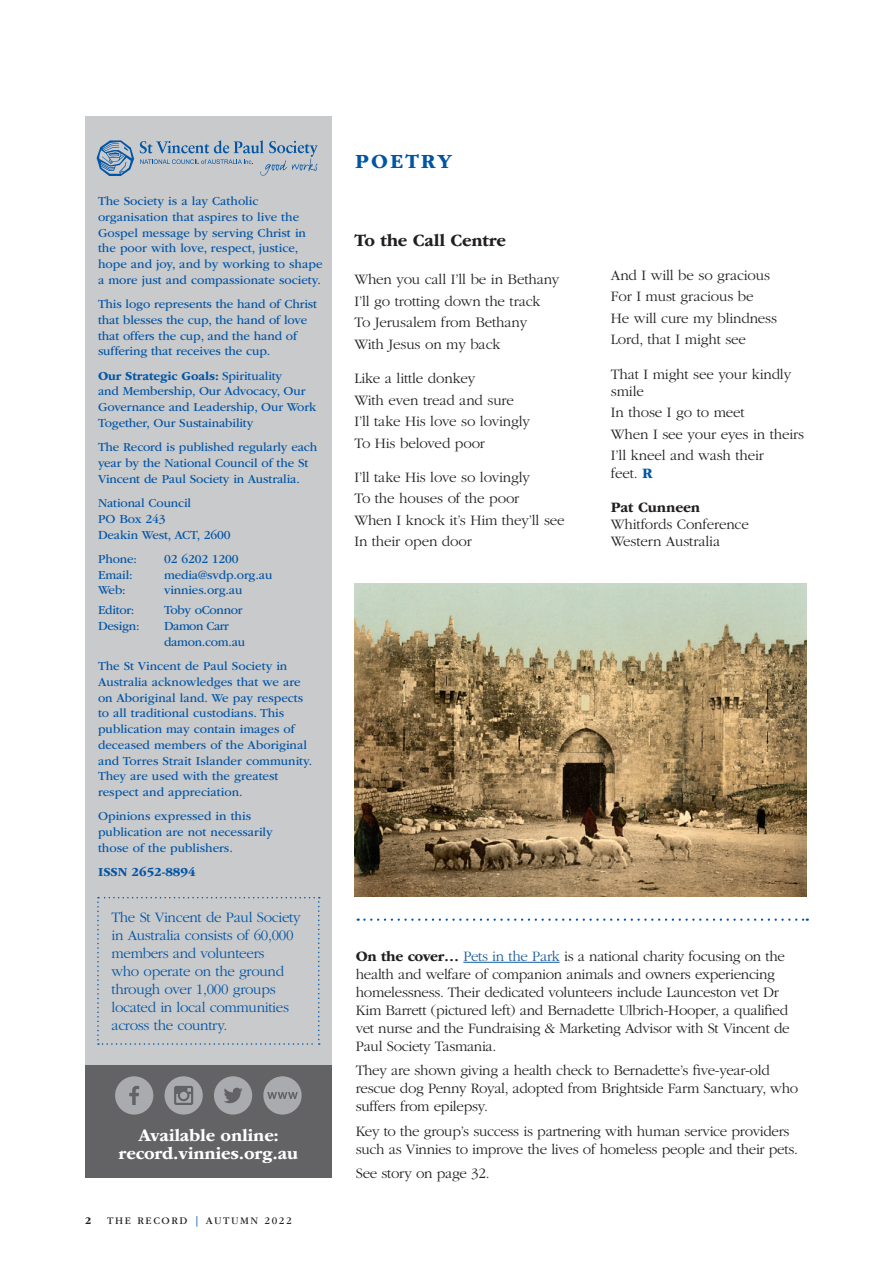
<style>
.page{position:relative;width:893px;height:1263px;background:#fff}
.page>*{position:absolute;margin:0;border:0;box-sizing:border-box;transform-origin:0 0}
.Subheading_small{font:700 21px "ITC Garamond Std";letter-spacing:.1em;color:#0155a5}
.t1{font:700 18px/18px "ITC Garamond Std";letter-spacing:-.01em;color:#fff;text-align:center}
.Subheading_small-2{font:700 18px "ITC Garamond Std";letter-spacing:-.01em;color:#231f20}
.BODY{font:300 15px/18px "ITC Garamond Std";letter-spacing:-.02em;color:#231f20}
.Poetry{font:300 15px/17.2px "ITC Garamond Std";letter-spacing:-.01em;color:#231f20}
.Pull_quote_-_heavy_l{font:300 15px/18px "ITC Garamond Std";letter-spacing:-.02em;color:#0155a5}
.Poetry_Line_1{font:300 15px/17.2px "ITC Garamond Std";letter-spacing:-.01em;color:#231f20}
.t2{font:12.75px/15.8px "ITC Garamond Std";color:#0155a5}
.t3{font:12.75px/15.8px "ITC Garamond Std";letter-spacing:-.025em;color:#0155a5}
.t4{font:700 12.75px "ITC Garamond Std";color:#0155a5}
.t5{font:12.75px "ITC Garamond Std";letter-spacing:-.02em;color:#0155a5}
.t6{font:10.5px "ITC Garamond Std";letter-spacing:.15em;color:#231f20}
.t7{font:700 10.5px "ITC Garamond Std";color:#231f20}
.s1{font-weight:700}
.s2{color:#0155a5}
.s3{font-weight:700;color:#0155a5}
.s4{color:#175d9e}
</style>
<div class="page">
<div style="left:85px;top:116px;width:247px;height:1007px;background:#c9cacc"></div>
<div style="left:85px;top:1066px;width:247px;height:112px;background:#636366"></div>
<svg style="left:115px;top:1076px;width:38px;height:38px"></svg>
<svg style="left:214px;top:1076px;width:38px;height:38px"></svg>
<svg style="left:164px;top:1076px;width:39px;height:38px"></svg>
<svg style="left:263px;top:1076px;width:39px;height:38px"></svg>
<svg style="left:97px;top:140px;width:37px;height:36px"></svg>
<svg style="left:140px;top:140px;width:178px;height:36px"></svg>
<svg style="left:97px;top:897px;width:223px;height:148px"></svg>
<hr style="left:463px;top:962px;width:97px;height:1px;background:#175d9e">
<svg style="left:358px;top:918px;width:450px;height:3px"></svg>
<img style="left:354px;top:584px;width:452px;height:313px">
<p class="t2" style="left:98px;top:193px;width:226px">The Society is a lay Catholic organisation that aspires to live the Gospel message by serving Christ in the poor with love, respect, justice, hope and joy, and by working to shape a more just and compassionate society.</p>
<p class="t2" style="left:98px;top:296px;width:221px">This logo represents the hand of Christ that blesses the cup, the hand of love that offers the cup, and the hand of suffering that receives the cup.</p>
<p class="t2" style="left:98px;top:368px;width:220px"><span class="s1">Our Strategic Goals:</span> Spirituality<br>and Membership, Our Advocacy, Our Governance and Leadership, Our Work Together, Our Sustainability</p>
<p class="t2" style="left:98px;top:439px;width:221px">The Record is published regularly each year by the National Council of the St<br>Vincent de Paul Society in Australia.</p>
<p class="t2" style="left:98px;top:495px;width:134px">National Council<br>PO Box 243<br>Deakin West, ACT, 2600</p>
<p class="t2" style="left:98px;top:551px;width:41px">Phone:</p>
<p class="t2" style="left:164px;top:551px;width:76px">02 6202 1200</p>
<p class="t2" style="left:98px;top:567px;width:36px">Email:</p>
<p class="t2" style="left:164px;top:567px;width:110px">media@svdp.org.au</p>
<p class="t2" style="left:98px;top:582px;width:29px">Web:</p>
<p class="t2" style="left:164px;top:582px;width:80px">vinnies.org.au</p>
<p class="t2" style="left:98px;top:602px;width:38px">Editor:</p>
<p class="t5" style="left:164px;top:603px;width:80px">Toby oConnor</p>
<p class="t2" style="left:98px;top:618px;width:43px">Design:</p>
<p class="t3" style="left:164px;top:618px;width:83px">Damon Carr damon.com.au</p>
<p class="t2" style="left:98px;top:658px;width:216px">The St Vincent de Paul Society in Australia acknowledges that we are on Aboriginal land. We pay respects to all traditional custodians. This publication may contain images of deceased members of the Aboriginal and Torres Strait Islander community.<br>They are used with the greatest respect and appreciation.</p>
<p class="t2" style="left:98px;top:808px;width:176px">Opinions expressed in this publication are not necessarily those of the publishers.</p>
<p class="t4" style="left:98px;top:865px;width:99px">ISSN 2652-8894</p>
<p class="Pull_quote_-_heavy_l" style="left:111px;top:908px;width:191px">The St Vincent de Paul Society in Australia consists of 60,000 members and volunteers<br>who operate on the ground through over 1,000 groups located in local communities across the country.</p>
<p class="t1" style="left:119px;top:1126px;width:181px">Available online: record.vinnies.org.au</p>
<p class="t7" style="left:85px;top:1214px;width:8px">2</p>
<p class="t6" style="left:107px;top:1214px;width:186px">THE RECORD <span class="s2">|</span> AUTUMN 2022</p>
<p class="Subheading_small" style="left:355px;top:149px;width:98px">POETRY</p>
<p class="Subheading_small-2" style="left:354px;top:230px;width:153px">To the Call Centre</p>
<p class="Poetry_Line_1" style="left:354px;top:271px;width:207px">When you call I’ll be in Bethany</p>
<p class="Poetry" style="left:354px;top:293px;width:188px">I’ll go trotting down the track</p>
<p class="Poetry" style="left:354px;top:314px;width:174px">To Jerusalem from Bethany</p>
<p class="Poetry" style="left:354px;top:336px;width:148px">With Jesus on my back</p>
<p class="Poetry_Line_1" style="left:354px;top:370px;width:122px">Like a little donkey</p>
<p class="Poetry" style="left:354px;top:392px;width:161px">With even tread and sure</p>
<p class="Poetry" style="left:354px;top:413px;width:177px">I’ll take His love so lovingly</p>
<p class="Poetry" style="left:354px;top:435px;width:132px">To His beloved poor</p>
<p class="Poetry_Line_1" style="left:354px;top:469px;width:177px">I’ll take His love so lovingly</p>
<p class="Poetry" style="left:354px;top:490px;width:166px">To the houses of the poor</p>
<p class="Poetry" style="left:354px;top:512px;width:212px">When I knock it’s Him they’ll see</p>
<p class="Poetry" style="left:354px;top:533px;width:119px">In their open door</p>
<p class="Poetry_Line_1" style="left:611px;top:267px;width:161px">And I will be so gracious</p>
<p class="Poetry" style="left:611px;top:288px;width:144px">For I must gracious be</p>
<p class="Poetry" style="left:611px;top:310px;width:168px">He will cure my blindness</p>
<p class="Poetry" style="left:611px;top:331px;width:137px">Lord, that I might see</p>
<p class="Poetry_Line_1" style="left:611px;top:366px;width:182px">That I might see your kindly smile</p>
<p class="Poetry" style="left:611px;top:404px;width:135px">In those I go to meet</p>
<p class="Poetry" style="left:611px;top:426px;width:195px">When I see your eyes in theirs</p>
<p class="Poetry" style="left:611px;top:447px;width:155px">I’ll kneel and wash their feet. <span class="s3">R</span></p>
<p class="BODY" style="left:611px;top:499px;width:139px;line-height:17.2px"><span class="s1">Pat Cunneen<br></span>Whitfords Conference<br>Western Australia</p>
<p class="BODY" style="left:356px;top:947px;width:435px"><span class="s1">On the cover…</span> <span class="s4">Pets in the Park</span> is a national charity focusing on the health and welfare of companion animals and owners experiencing homelessness. Their dedicated volunteers include Launceston vet Dr Kim Barrett (pictured left) and Bernadette Ulbrich-Hooper, a qualified vet nurse and the Fundraising &amp; Marketing Advisor with St Vincent de Paul Society Tasmania.</p>
<p class="BODY" style="left:356px;top:1062px;width:444px">They are shown giving a health check to Bernadette’s five-year-old rescue dog Penny Royal, adopted from Brightside Farm Sanctuary, who suffers from epilepsy.</p>
<p class="BODY" style="left:356px;top:1122px;width:444px">Key to the group’s success is partnering with human service providers such as Vinnies to improve the lives of homeless people and their pets.</p>
<p class="BODY" style="left:356px;top:1164px;width:135px">See story on page 32.</p>
</div>
